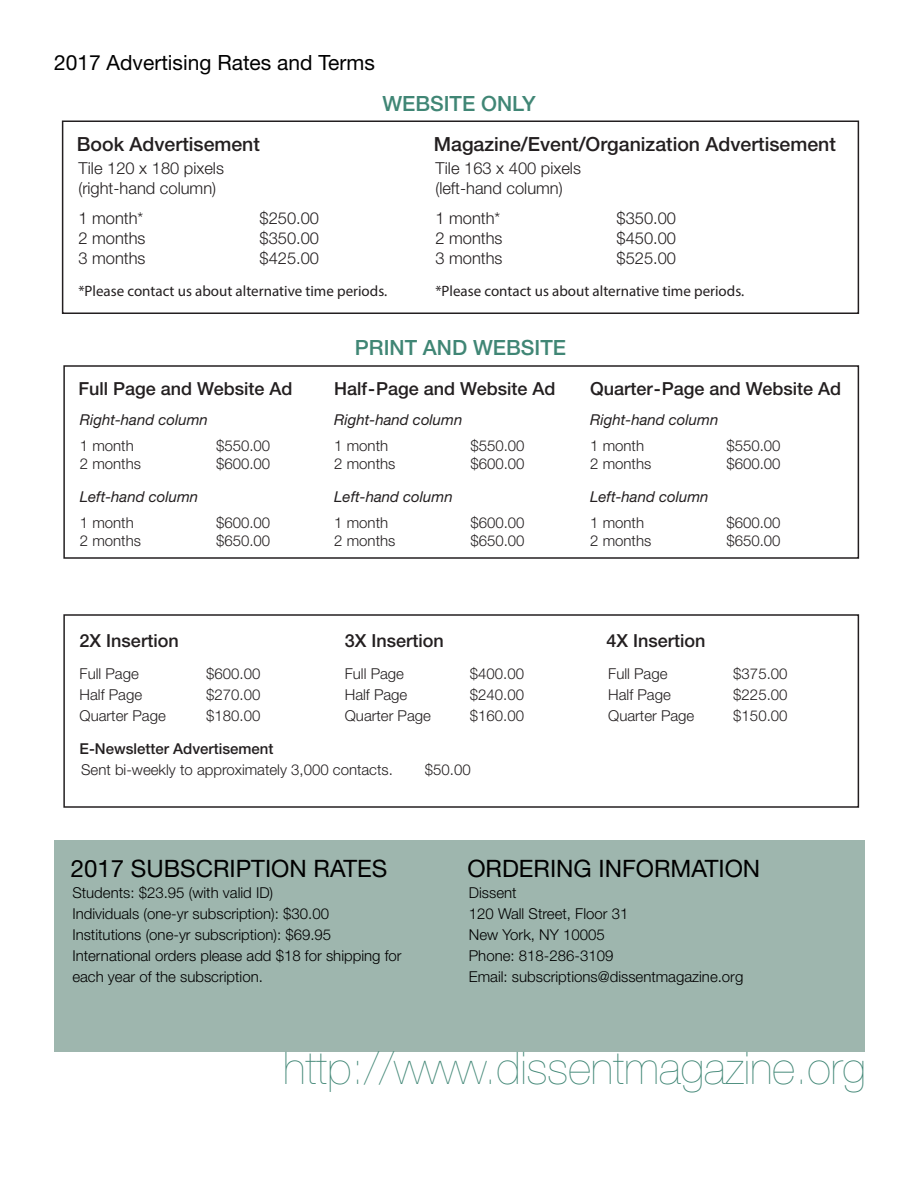
<style>
.page{position:relative;width:918px;height:1188px;background:#fff}
.page>*{position:absolute;margin:0;border:0;box-sizing:border-box;transform-origin:0 0}
.t1{font:200 45px "Helvetica Neue LT Std";color:#408675}
.t2{font:24px "Helvetica Neue LT Std";color:#000}
.t3{font:21px "Helvetica Neue LT Std";color:#000}
.t4{font:500 21px "Helvetica Neue LT Std";color:#408675}
.t5{font:500 19.5px "Helvetica Neue LT Std";color:#231f20}
.t6{font:500 18px "Helvetica Neue LT Std";color:#231f20}
.t7{font:300 16.5px/19.8px "Helvetica Neue LT Std";color:#231f20;text-align:justify}
.t8{font:300 15px "Helvetica Neue LT Std";color:#231f20}
.t9{font:300 15px "Helvetica Neue LT Std";color:#000}
.t10{font:italic 15px "Helvetica Neue LT Std";color:#231f20}
.t11{font:15px "Myriad Pro";color:#231f20}
.t12{font:500 15px "Helvetica Neue LT Std";color:#231f20}
</style>
<div class="page">
<div style="left:62px;top:120px;width:797px;height:194px;border:2px solid #231f20"></div>
<div style="left:63px;top:365px;width:796px;height:194px;border:2px solid #231f20"></div>
<div style="left:63px;top:614px;width:796px;height:194px;border:2px solid #231f20"></div>
<div style="left:55px;top:840px;width:810px;height:212px;background:#9eb6ae"></div>
<p class="t3" style="left:54px;top:51px;width:322px">2017 Advertising Rates and Terms</p>
<p class="t4" style="left:382px;top:91px;width:155px">WEBSITE ONLY</p>
<p class="t5" style="left:77px;top:133px;width:185px">Book Advertisement</p>
<p class="t7" style="left:78px;top:158px;width:147px">Tile 120 x 180 pixels</p>
<p class="t7" style="left:78px;top:178px;width:139px">(right-hand column)</p>
<p class="t7" style="left:78px;top:208px;width:67px">1 month*</p>
<p class="t7" style="left:78px;top:228px;width:69px">2 months</p>
<p class="t7" style="left:78px;top:247px;width:69px">3 months</p>
<p class="t7" style="left:260px;top:208px;width:61px">$250.00 $350.00 $425.00</p>
<p class="t5" style="left:434px;top:133px;width:404px">Magazine/Event/Organization Advertisement</p>
<p class="t7" style="left:435px;top:158px;width:147px">Tile 163 x 400 pixels</p>
<p class="t7" style="left:435px;top:178px;width:129px">(left-hand column)</p>
<p class="t7" style="left:435px;top:208px;width:67px">1 month*</p>
<p class="t7" style="left:435px;top:228px;width:69px">2 months</p>
<p class="t7" style="left:435px;top:247px;width:69px">3 months</p>
<p class="t7" style="left:616px;top:208px;width:61px">$350.00 $450.00 $525.00</p>
<p class="t11" style="left:78px;top:281px;width:310px">*Please contact us about alternative time periods.</p>
<p class="t11" style="left:435px;top:281px;width:310px">*Please contact us about alternative time periods.</p>
<p class="t6" style="left:78px;top:378px;width:216px">Full Page and Website Ad</p>
<p class="t10" style="left:80px;top:411px;width:130px">Right-hand column</p>
<p class="t8" style="left:80px;top:437px;width:55px">1 month</p>
<p class="t8" style="left:80px;top:455px;width:63px">2 months</p>
<p class="t8" style="left:216px;top:437px;width:56px">$550.00</p>
<p class="t8" style="left:216px;top:455px;width:56px">$600.00</p>
<p class="t10" style="left:80px;top:488px;width:120px">Left-hand column</p>
<p class="t8" style="left:80px;top:514px;width:55px">1 month</p>
<p class="t8" style="left:80px;top:532px;width:63px">2 months</p>
<p class="t8" style="left:216px;top:514px;width:56px">$600.00</p>
<p class="t8" style="left:216px;top:532px;width:56px">$650.00</p>
<p class="t6" style="left:80px;top:630px;width:101px">2X Insertion</p>
<p class="t8" style="left:80px;top:665px;width:61px">Full Page</p>
<p class="t8" style="left:80px;top:686px;width:64px">Half Page</p>
<p class="t8" style="left:80px;top:707px;width:88px">Quarter Page</p>
<p class="t8" style="left:206px;top:665px;width:56px">$600.00</p>
<p class="t8" style="left:206px;top:686px;width:56px">$270.00</p>
<p class="t8" style="left:206px;top:707px;width:56px">$180.00</p>
<p class="t12" style="left:80px;top:740px;width:195px">E-Newsletter Advertisement</p>
<p class="t4" style="left:355px;top:336px;width:213px">PRINT AND WEBSITE</p>
<p class="t6" style="left:334px;top:378px;width:223px">Half-Page and Website Ad</p>
<p class="t6" style="left:590px;top:378px;width:252px">Quarter-Page and Website Ad</p>
<p class="t10" style="left:334px;top:411px;width:130px">Right-hand column</p>
<p class="t8" style="left:334px;top:437px;width:55px">1 month</p>
<p class="t8" style="left:334px;top:455px;width:63px">2 months</p>
<p class="t10" style="left:334px;top:488px;width:120px">Left-hand column</p>
<p class="t8" style="left:334px;top:514px;width:55px">1 month</p>
<p class="t8" style="left:334px;top:532px;width:63px">2 months</p>
<p class="t8" style="left:470px;top:437px;width:56px">$550.00</p>
<p class="t8" style="left:470px;top:455px;width:56px">$600.00</p>
<p class="t8" style="left:470px;top:514px;width:56px">$600.00</p>
<p class="t8" style="left:470px;top:532px;width:56px">$650.00</p>
<p class="t10" style="left:590px;top:411px;width:130px">Right-hand column</p>
<p class="t8" style="left:590px;top:437px;width:55px">1 month</p>
<p class="t8" style="left:590px;top:455px;width:63px">2 months</p>
<p class="t10" style="left:590px;top:488px;width:120px">Left-hand column</p>
<p class="t8" style="left:590px;top:514px;width:55px">1 month</p>
<p class="t8" style="left:590px;top:532px;width:63px">2 months</p>
<p class="t8" style="left:726px;top:437px;width:56px">$550.00</p>
<p class="t8" style="left:726px;top:455px;width:56px">$600.00</p>
<p class="t8" style="left:726px;top:514px;width:56px">$600.00</p>
<p class="t8" style="left:726px;top:532px;width:56px">$650.00</p>
<p class="t6" style="left:345px;top:630px;width:101px">3X Insertion</p>
<p class="t6" style="left:607px;top:630px;width:101px">4X Insertion</p>
<p class="t8" style="left:608px;top:665px;width:61px">Full Page</p>
<p class="t8" style="left:608px;top:686px;width:64px">Half Page</p>
<p class="t8" style="left:608px;top:707px;width:88px">Quarter Page</p>
<p class="t8" style="left:470px;top:665px;width:56px">$400.00</p>
<p class="t8" style="left:470px;top:686px;width:56px">$240.00</p>
<p class="t8" style="left:470px;top:707px;width:56px">$160.00</p>
<p class="t8" style="left:345px;top:665px;width:61px">Full Page</p>
<p class="t8" style="left:345px;top:686px;width:64px">Half Page</p>
<p class="t8" style="left:345px;top:707px;width:88px">Quarter Page</p>
<p class="t8" style="left:733px;top:665px;width:56px">$375.00</p>
<p class="t8" style="left:733px;top:686px;width:56px">$225.00</p>
<p class="t8" style="left:733px;top:707px;width:56px">$150.00</p>
<p class="t8" style="left:81px;top:761px;width:313px">Sent bi-weekly to approximately 3,000 contacts.</p>
<p class="t8" style="left:425px;top:761px;width:47px">$50.00</p>
<p class="t2" style="left:71px;top:854px;width:318px">2017 SUBSCRIPTION RATES</p>
<p class="t9" style="left:72px;top:883px;width:202px">Students: $23.95 (with valid ID)</p>
<p class="t9" style="left:72px;top:904px;width:258px">Individuals (one-yr subscription): $30.00</p>
<p class="t9" style="left:72px;top:925px;width:260px">Institutions (one-yr subscription): $69.95</p>
<p class="t9" style="left:72px;top:946px;width:331px">International orders please add $18 for shipping for</p>
<p class="t9" style="left:72px;top:967px;width:192px">each year of the subscription.</p>
<p class="t2" style="left:467px;top:854px;width:294px">ORDERING INFORMATION</p>
<p class="t9" style="left:469px;top:883px;width:49px">Dissent</p>
<p class="t9" style="left:469px;top:904px;width:161px">120 Wall Street, Floor 31</p>
<p class="t9" style="left:469px;top:925px;width:137px">New York, NY 10005</p>
<p class="t9" style="left:469px;top:946px;width:146px">Phone: 818-286-3109</p>
<p class="t9" style="left:469px;top:967px;width:276px">Email: subscriptions@dissentmagazine.org</p>
<p class="t1" style="left:283px;top:1042px;width:584px">http://www.dissentmagazine.org</p>
</div>
